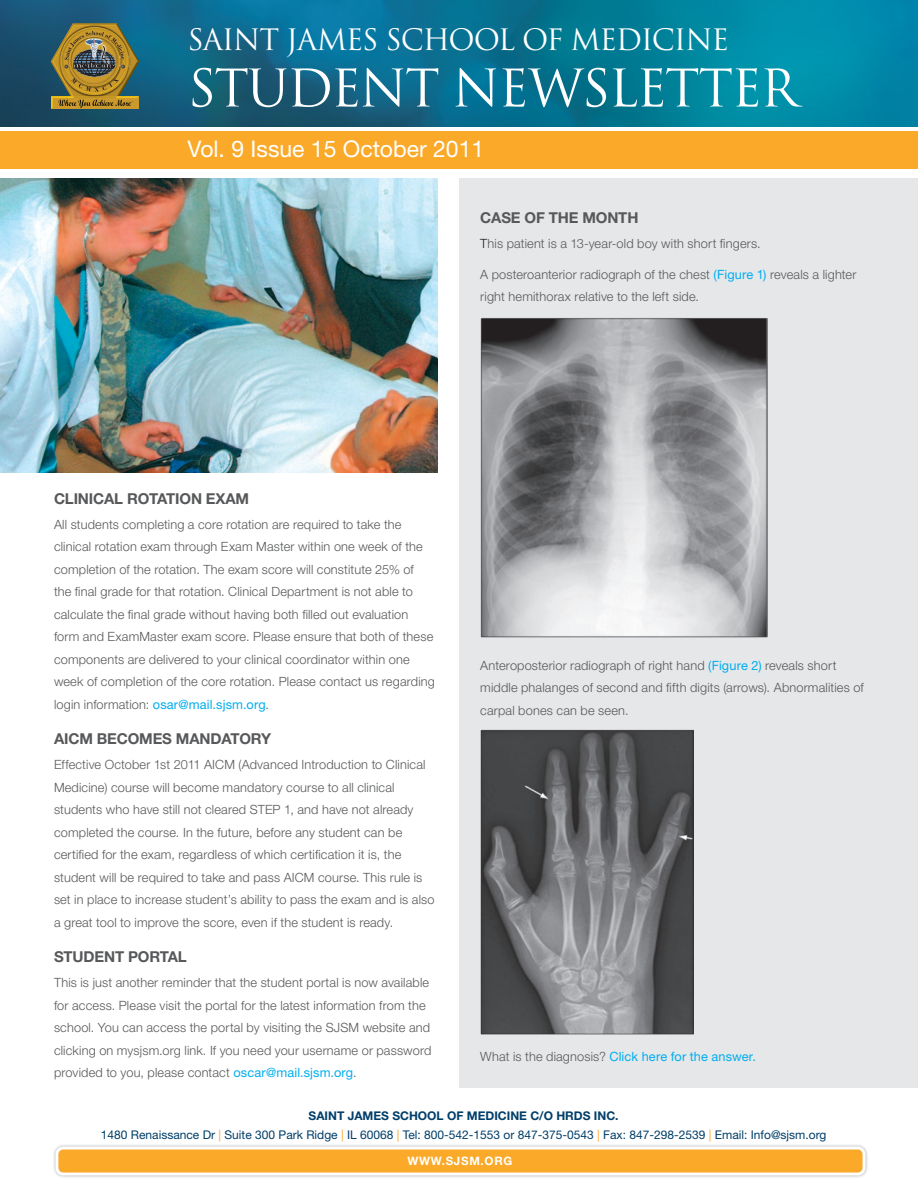
<style>
.page{position:relative;width:918px;height:1188px;background:#fff}
.page>*{position:absolute;margin:0;border:0;box-sizing:border-box;transform-origin:0 0}
.t1{font:50.4px "Trajan Pro";letter-spacing:-.04em;color:#fff}
.t2{font:28.8px "Trajan Pro";letter-spacing:-.04em;color:#fff}
.t3{font:22.95px "Helvetica Neue LT Std";color:#fff}
.t4{font:700 15px "Helvetica Neue LT Std";letter-spacing:-.01em;color:#57585a}
.t5{font:300 12.75px/22.5px "Helvetica Neue LT Std";letter-spacing:.01em;color:#57585a}
.t6{font:12.75px "Helvetica Neue LT Std";letter-spacing:.01em;color:#00aeef}
.t7{font:12px/19.2px "Helvetica Neue LT Std";color:#003e69}
.t8{font:700 12px "Helvetica Neue LT Std";color:#003e69}
.t9{font:700 11.7px "Helvetica Neue LT Std";letter-spacing:.06em;color:#fff}
.s1{color:#231f20}
.s2{font-weight:400;color:#00aeef}
.s3{font-weight:300;color:#57585a}
.s4{font-weight:700}
.s5{color:#faa928}
</style>
<div class="page">
<img style="left:0;top:0;width:918px;height:126px">
<div style="left:0;top:131px;width:918px;height:37px;background:#faa928"></div>
<div style="left:52px;top:1143px;width:817px;height:36px;background:#231f20;opacity:.4"></div>
<div style="left:57px;top:1148px;width:807px;height:26px;background:#faa928;border-radius:6px"></div>
<div style="left:55px;top:1147px;width:810px;height:28px;border:3px solid #fff;border-radius:6px"></div>
<img style="left:51px;top:23px;width:88px;height:86px">
<div style="left:459px;top:179px;width:459px;height:909px;background:#e6e7e9"></div>
<img style="left:480px;top:317px;width:288px;height:321px">
<img style="left:480px;top:730px;width:213px;height:305px">
<img style="left:0;top:179px;width:438px;height:293px">
<h2 class="t2" style="left:188px;top:21px;width:543px">SAINT JAMES SCHOOL OF MEDICINE</h2>
<h1 class="t1" style="left:188px;top:56px;width:612px">STUDENT NEWSLETTER</h1>
<h3 class="t3" style="left:188px;top:135px;width:298px">Vol. 9 Issue 15 October 2011</h3>
<p class="t4" style="left:480px;top:209px;width:160px">CASE OF THE MONTH</p>
<p class="t5" style="left:480px;top:232px;width:282px"><span class="s1">T</span>his patient is a 13-year-old boy with short fingers.</p>
<p class="t5" style="left:480px;top:263px;width:378px">A posteroanterior radiograph of the chest <span class="s2">(Figure 1)</span> reveals a lighter right hemithorax relative to the left side.</p>
<p class="t4" style="left:54px;top:489px;width:197px">CLINICAL ROTATION EXAM</p>
<p class="t5" style="left:54px;top:513px;width:382px">All students completing a core rotation are required to take the clinical rotation exam through Exam Master within one week of the completion of the rotation. The exam score will constitute 25% of<br>the final grade for that rotation. Clinical Department is not able to calculate the final grade without having both filled out evaluation form and ExamMaster exam score. Please ensure that both of these components are delivered to your clinical coordinator within one week of completion of the core rotation. Please contact us regarding login information: <span class="s2">osar@mail.sjsm.org</span>.</p>
<p class="t4" style="left:54px;top:730px;width:11px">AICM</p>
<p class="t4" style="left:97px;top:730px;width:176px">BECOMES MANDATORY</p>
<p class="t5" style="left:54px;top:753px;width:382px">Effective October 1st 2011 AICM (Advanced Introduction to Clinical Medicine) course will become mandatory course to all clinical students who have still not cleared STEP 1, and have not already completed the course. In the future, before any student can be certified for the exam, regardless of which certification it is, the student will be required to take and pass AICM course. This rule is set in place to increase student’s ability to pass the exam and is also a great tool to improve the score, even if the student is ready.</p>
<p class="t4" style="left:54px;top:948px;width:134px">STUDENT PORTAL</p>
<p class="t5" style="left:54px;top:971px;width:379px">This is just another reminder that the student portal is now available for access. Please visit the portal for the latest information from the school. You can access the portal by visiting the SJSM website and clicking on mysjsm.org link. If you need your username or password provided to you, please contact <span class="s2">oscar@mail.sjsm.org</span>.</p>
<p class="t5" style="left:480px;top:654px;width:385px">Anteroposterior radiograph of right hand <span class="s2">(Figure 2)</span> reveals short middle phalanges of second and fifth digits (arrows). Abnormalities of carpal bones can be seen.</p>
<p class="t6" style="left:480px;top:1049px;width:277px"><span class="s3">What is the diagnosis?</span> Click here for the answer.</p>
<p class="t7" style="left:101px;top:1106px;width:727px;text-indent:493px"><span class="s4">INC.<br></span>1480 Renaissance Dr <span class="s5">|</span> Suite 300 Park Ridge <span class="s5">|</span> IL 60068 <span class="s5">|</span> Tel: 800-542-1553 or 847-375-0543 <span class="s5">|</span> Fax: 847-298-2539 <span class="s5">|</span> Email: Info@sjsm.org</p>
<p class="t8" style="left:309px;top:1108px;width:258px">SAINT JAMES SCHOOL OF MEDICINE C/O HRDS</p>
<p class="t9" style="left:408px;top:1154px;width:106px">WWW.SJSM.ORG</p>
</div>
